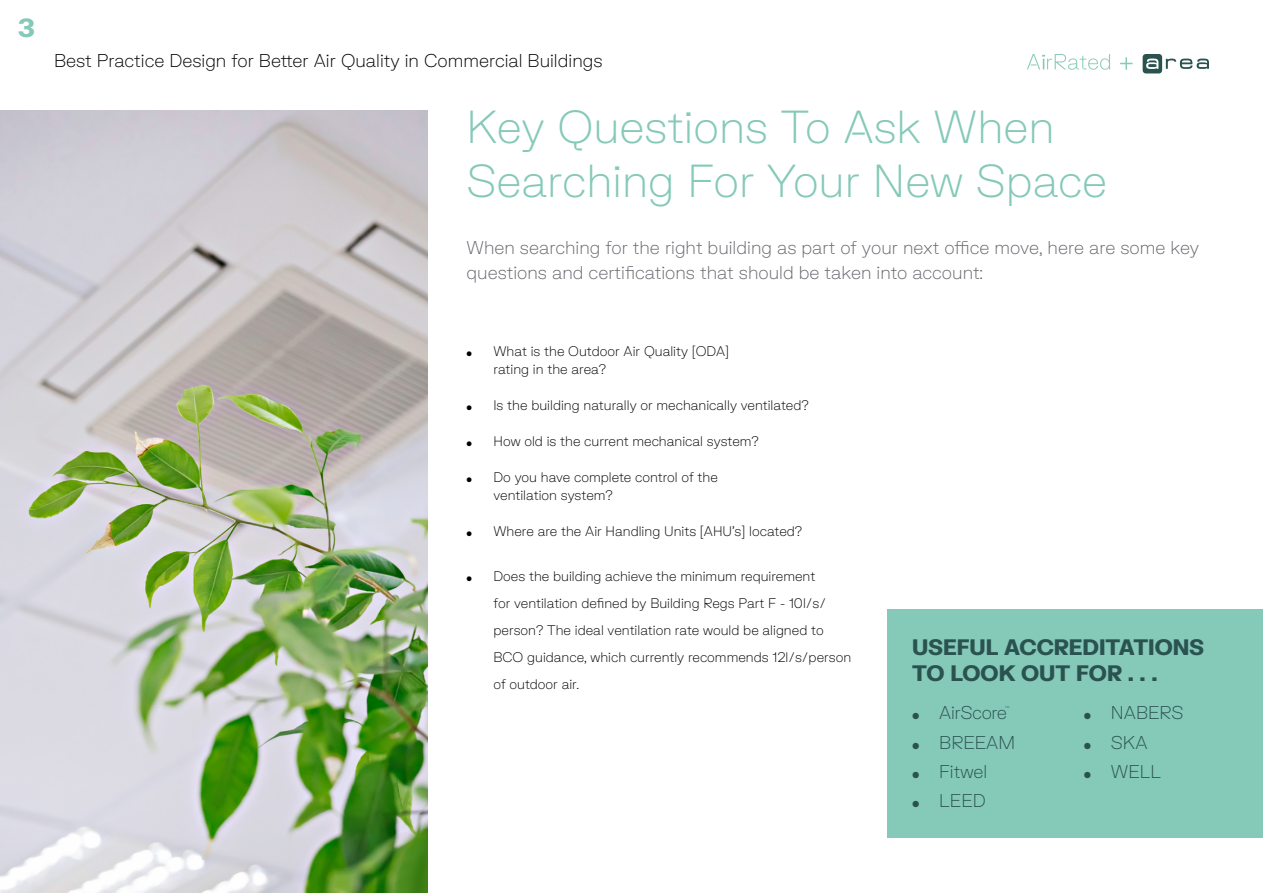
<style>
.page{position:relative;width:1263px;height:893px;background:#fff}
.page>*{position:absolute;margin:0;border:0;box-sizing:border-box;transform-origin:0 0}
.t1{font:100 45px/54px "Air Rated";color:#85c9b8}
.t2{font:900 25.5px "Air Rated";color:#85c9b8}
.t3{font:900 21.75px/26.1px "Air Rated";color:#2a524f}
.t4{font:100 18px/25.2px "Air Rated";color:#65686e}
.t5{font:100 18px "Air Rated";color:#000}
.t6{font:100 18px/29.4px "Air Rated";color:#2a524f}
.t7{font:100 13.5px/27px "Air Rated";color:#000}
.t8{font:100 12px "Air Rated";color:#2a524f}
.s1{font-size:9px}
.s2{font-size:12px}
</style>
<div class="page">
<div style="left:887px;top:609px;width:376px;height:229px;background:#85c9b8"></div>
<img style="left:0;top:110px;width:427px;height:783px">
<svg style="left:1027px;top:54px;width:83px;height:16px"></svg>
<svg style="left:1120px;top:57px;width:12px;height:13px"></svg>
<svg style="left:1143px;top:54px;width:66px;height:19px"></svg>
<h2 class="t2" style="left:18px;top:9px;width:18px">3</h2>
<h3 class="t5" style="left:54px;top:47px;width:550px">Best Practice Design for Better Air Quality in Commercial Buildings</h3>
<h1 class="t1" style="left:466px;top:96px;width:642px">Key Questions To Ask When<br>Searching For Your New Space</h1>
<h3 class="t4" style="left:466px;top:233px;width:734px">When searching for the right building as part of your next office move, here are some key questions and certifications that should be taken into account:</h3>
<p class="t7" style="left:493px;top:341px;width:237px;line-height:18px;text-indent:-27px"><span class="s1">•</span> What is the Outdoor Air Quality [ODA] rating in the area?</p>
<p class="t7" style="left:466px;top:391px;width:344px"><span class="s1">•</span> Is the building naturally or mechanically ventilated?</p>
<p class="t7" style="left:466px;top:427px;width:294px"><span class="s1">•</span> How old is the current mechanical system?</p>
<p class="t7" style="left:493px;top:467px;width:226px;line-height:18px;text-indent:-27px"><span class="s1">•</span> Do you have complete control of the ventilation system?</p>
<p class="t7" style="left:466px;top:517px;width:337px"><span class="s1">•</span> Where are the Air Handling Units [AHU’s] located?</p>
<p class="t7" style="left:493px;top:562px;width:359px;text-indent:-27px"><span class="s1">•</span> Does the building achieve the minimum requirement<br>for ventilation defined by Building Regs Part F - 10l/s/ person? The ideal ventilation rate would be aligned to BCO guidance, which currently recommends 12l/s/person of outdoor air.</p>
<h3 class="t3" style="left:912px;top:633px;width:293px">USEFUL ACCREDITATIONS<br>TO LOOK OUT FOR . . .</h3>
<h3 class="t6" style="left:939px;top:697px;width:77px">AirScore<br>BREEAM</h3>
<h3 class="t6" style="left:912px;top:755px;width:77px"><span class="s2">•</span> Fitwel</h3>
<h3 class="t6" style="left:912px;top:785px;width:75px"><span class="s2">•</span> LEED</h3>
<p class="t8" style="left:912px;top:706px;width:9px">•</p>
<p class="t8" style="left:912px;top:735px;width:9px">•</p>
<h3 class="t6" style="left:1084px;top:697px;width:101px"><span class="s2">•</span> NABERS</h3>
<h3 class="t6" style="left:1084px;top:726px;width:65px"><span class="s2">•</span> SKA</h3>
<h3 class="t6" style="left:1084px;top:755px;width:79px"><span class="s2">•</span> WELL</h3>
</div>
